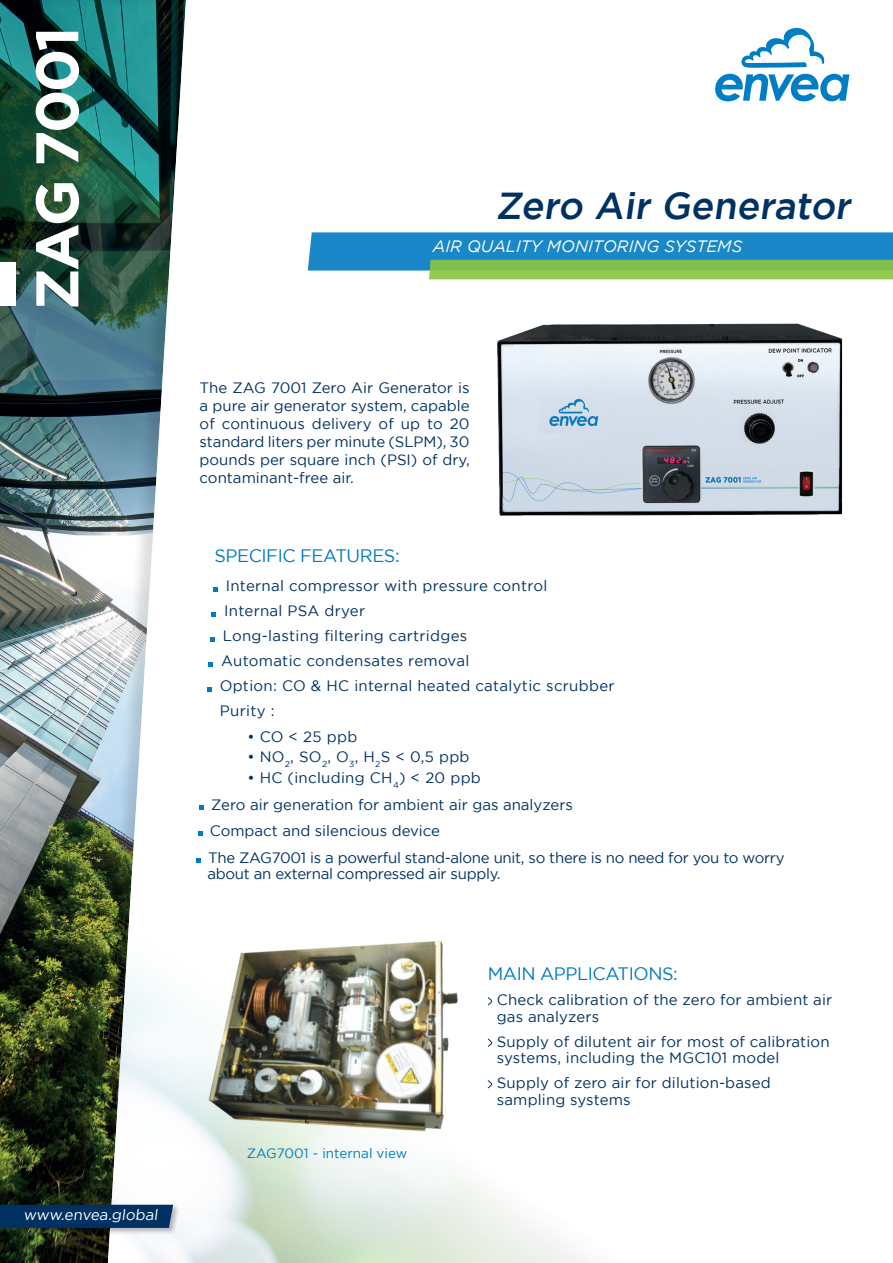
<style>
.page{position:relative;width:893px;height:1263px;background:#fff}
.page>*{position:absolute;margin:0;border:0;box-sizing:border-box;transform-origin:0 0}
.t1{font:700 60px "Gotham";letter-spacing:-.05em;color:#fff}
.t2{font:500 37.5px "Gotham";color:#003163}
.t3{font:18px "Gotham";letter-spacing:-.025em;color:#007ac2}
.t4{font:italic 16.5px "Gotham";color:#fff}
.t5{font:15px/18px "Gotham";letter-spacing:.01em;color:#003163}
.t6{font:15px "Gotham";letter-spacing:-.02em;color:#003163}
.t7{font:15px "Gotham";color:#fff}
.t8{font:13.5px "Gotham";color:#007ac2}
</style>
<div class="page">
<img style="left:189px;top:616px;width:400px;height:647px">
<div style="left:0;top:0;width:189px;height:1263px;background:#231f20;opacity:.15"></div>
<div style="left:0;top:1203px;width:181px;height:32px;background:#231f20;opacity:.31"></div>
<div style="left:0;top:1205px;width:173px;height:23px;background:#003163"></div>
<img style="left:129px;top:871px;width:407px;height:355px">
<svg style="left:715px;top:74px;width:134px;height:27px"></svg>
<svg style="left:741px;top:27px;width:84px;height:41px"></svg>
<svg style="left:308px;top:232px;width:585px;height:47px;background:#49a0a3"></svg>
<div style="left:0;top:262px;width:15px;height:44px;background:#fff"></div>
<svg style="left:213px;top:587px;width:4px;height:4px"></svg>
<svg style="left:211px;top:612px;width:5px;height:4px"></svg>
<svg style="left:210px;top:637px;width:4px;height:4px"></svg>
<svg style="left:208px;top:662px;width:5px;height:4px"></svg>
<svg style="left:207px;top:687px;width:4px;height:4px"></svg>
<svg style="left:199px;top:805px;width:5px;height:4px"></svg>
<svg style="left:198px;top:831px;width:4px;height:5px"></svg>
<svg style="left:196px;top:858px;width:5px;height:4px"></svg>
<svg style="left:487px;top:997px;width:5px;height:9px"></svg>
<svg style="left:487px;top:1038px;width:5px;height:9px"></svg>
<svg style="left:487px;top:1080px;width:5px;height:9px"></svg>
<img style="left:497px;top:323px;width:346px;height:193px">
<h1 class="t1" style="left:22px;top:310px;width:285px;rotate:-90deg">ZAG 7001</h1>
<p class="t7" style="left:23px;top:1206px;width:138px">www.envea.global</p>
<h2 class="t2" style="left:495px;top:184px;width:362px">Zero Air Generator</h2>
<p class="t4" style="left:433px;top:237px;width:311px">AIR QUALITY MONITORING SYSTEMS</p>
<p class="t5" style="left:200px;top:378px;width:272px;text-align:justify">The ZAG 7001 Zero Air Generator is a pure air generator system, capable of continuous delivery of up to 20 standard liters per minute (SLPM), 30 pounds per square inch (PSI) of dry, contaminant-free air.</p>
<p class="t3" style="left:214px;top:546px;width:187px">SPECIFIC FEATURES:</p>
<p class="t5" style="left:226px;top:577px;width:323px">Internal compressor with pressure control</p>
<p class="t5" style="left:224px;top:602px;width:143px">Internal PSA dryer</p>
<p class="t5" style="left:223px;top:627px;width:246px">Long-lasting filtering cartridges</p>
<p class="t5" style="left:221px;top:652px;width:250px">Automatic condensates removal</p>
<p class="t5" style="left:220px;top:677px;width:396px">Option: CO &amp; HC internal heated catalytic scrubber</p>
<p class="t5" style="left:220px;top:702px;width:56px">Purity :</p>
<p class="t5" style="left:247px;top:727px;width:111px">• CO &lt; 25 ppb</p>
<p class="t5" style="left:247px;top:748px;width:224px">• NO<sub>2</sub>, SO<sub>2</sub>, O<sub>3</sub>, H<sub>2</sub>S &lt; 0,5 ppb</p>
<p class="t5" style="left:208px;top:764px;width:578px;line-height:26.5px;text-indent:39px">• HC (including CH<sub>4</sub>) &lt; 20 ppb<br>Zero air generation for ambient air gas analyzers<br>Compact and silencious device<br>The ZAG7001 is a powerful stand-alone unit, so there is no need for you to worry</p>
<p class="t6" style="left:208px;top:865px;width:295px">about an external compressed air supply.</p>
<p class="t8" style="left:247px;top:1145px;width:162px">ZAG7001 - internal view</p>
<p class="t3" style="left:488px;top:964px;width:192px">MAIN APPLICATIONS:</p>
<p class="t5" style="left:497px;top:991px;width:337px;line-height:16.5px">Check calibration of the zero for ambient air gas analyzers</p>
<p class="t5" style="left:497px;top:1033px;width:334px;line-height:16.5px">Supply of dilutent air for most of calibration systems, including the MGC101 model</p>
<p class="t5" style="left:497px;top:1074px;width:276px;line-height:16.5px">Supply of zero air for dilution-based sampling systems</p>
</div>
